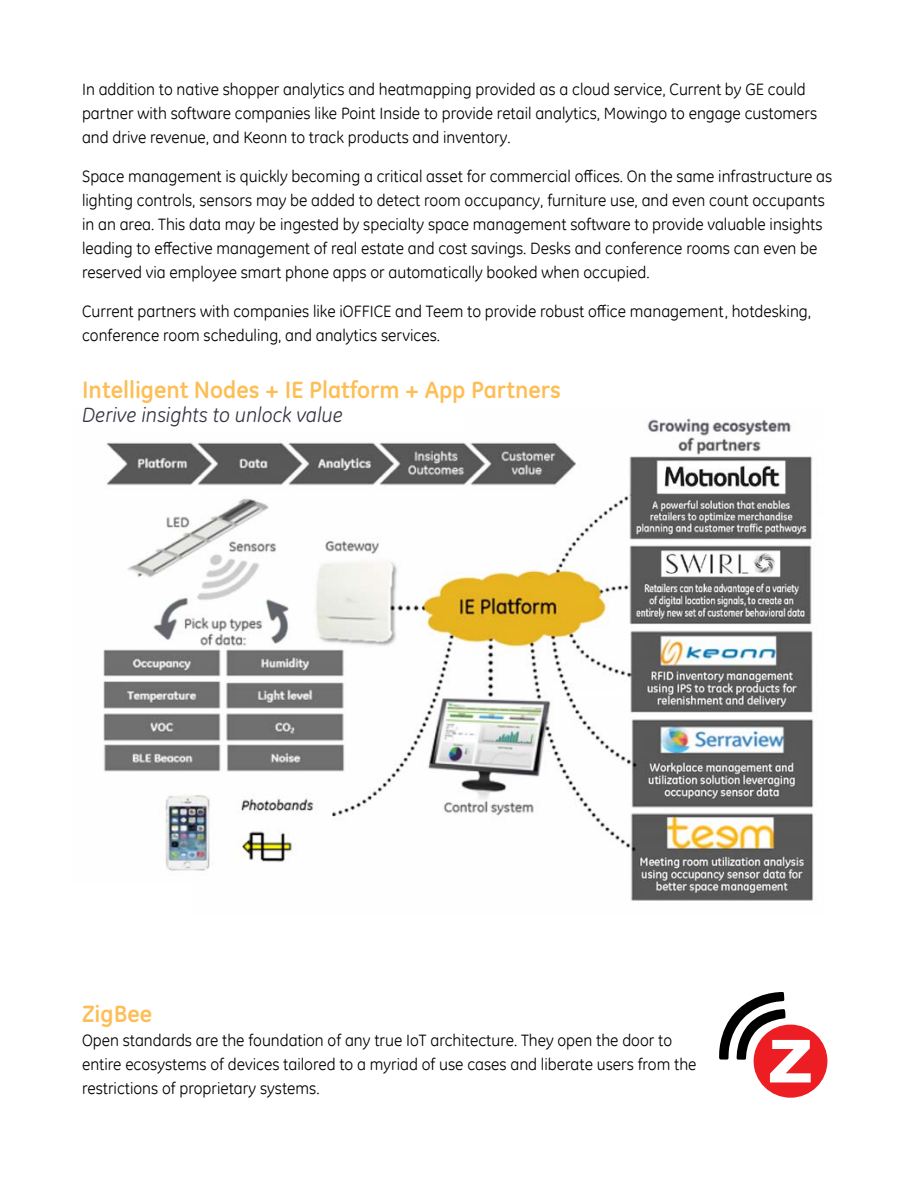
<style>
.page{position:relative;width:918px;height:1188px;background:#fff}
.page>*{position:absolute;margin:0;border:0;box-sizing:border-box;transform-origin:0 0}
.t1{font:700 24px "GE Inspira";color:#fdbe56}
.t2{font:italic 21px "GE Inspira";color:#343741}
.t3{font:16.5px/24px "GE Inspira";color:#000}
</style>
<div class="page">
<img style="left:103px;top:418px;width:711px;height:483px">
<div style="left:754px;top:1025px;width:73px;height:73px;background:#ed1d24;border-radius:50%"></div>
<svg style="left:719px;top:992px;width:92px;height:90px"></svg>
<p class="t3" style="left:82px;top:77px;width:737px">In addition to native shopper analytics and heatmapping provided as a cloud service, Current by GE could partner with software companies like Point Inside to provide retail analytics, Mowingo to engage customers and drive revenue, and Keonn to track products and inventory.</p>
<p class="t3" style="left:82px;top:164px;width:752px">Space management is quickly becoming a critical asset for commercial offices. On the same infrastructure as lighting controls, sensors may be added to detect room occupancy, furniture use, and even count occupants in an area. This data may be ingested by specialty space management software to provide valuable insights leading to effective management of real estate and cost savings. Desks and conference rooms can even be reserved via employee smart phone apps or automatically booked when occupied.</p>
<p class="t3" style="left:82px;top:299px;width:730px">Current partners with companies like iOFFICE and Teem to provide robust office management, hotdesking, conference room scheduling, and analytics services.</p>
<h1 class="t1" style="left:82px;top:374px;width:480px">Intelligent Nodes + IE Platform + App Partners</h1>
<p class="t2" style="left:82px;top:402px;width:262px">Derive insights to unlock value</p>
<h1 class="t1" style="left:82px;top:998px;width:72px">ZigBee</h1>
<p class="t3" style="left:82px;top:1028px;width:616px">Open standards are the foundation of any true IoT architecture. They open the door to entire ecosystems of devices tailored to a myriad of use cases and liberate users from the restrictions of proprietary systems.</p>
</div>
